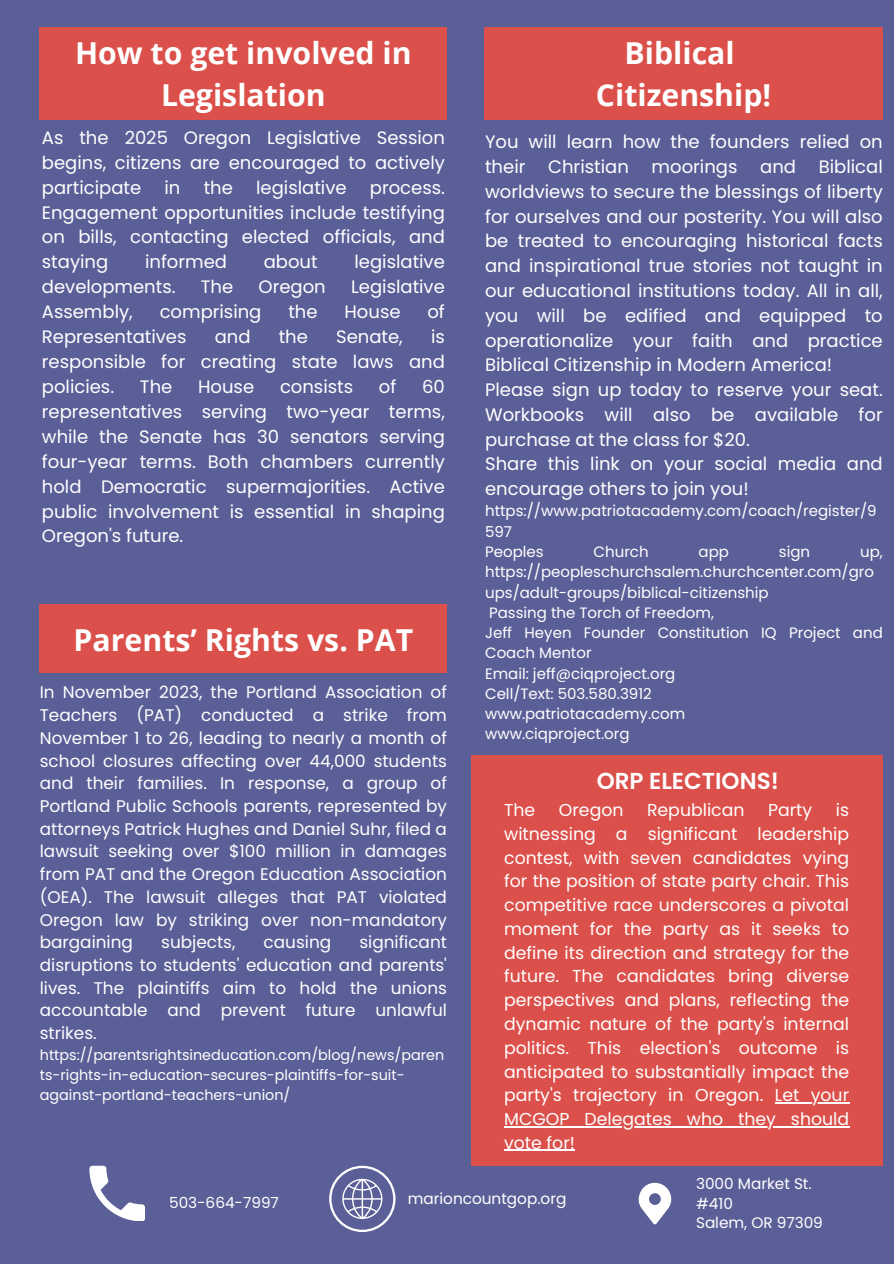
<style>
.page{position:relative;width:894px;height:1264px;background:#fff}
.page>*{position:absolute;margin:0;border:0;box-sizing:border-box;transform-origin:0 0}
.t1{font:700 30.15px/41.7px "Open Sans";color:#fff;text-align:center}
.t2{font:600 23.1px "Poppins";color:#fff}
.t3{font:18px/24.8px "Poppins";color:#fff;text-align:justify}
.t4{font:17.25px/23.7px "Poppins";color:#fff;text-align:justify}
.t5{font:16.8px/22.6px "Poppins";color:#fff;text-align:justify}
.t6{font:15.3px "Poppins";color:#fff}
.t7{font:15px/20.2px "Poppins";color:#fff}
.t8{font:14.4px/20px "Poppins";color:#fff}
</style>
<div class="page">
<div style="left:0;top:0;width:893px;height:1263px;background:#5b5f97"></div>
<svg style="left:89px;top:1165px;width:55px;height:55px"></svg>
<svg style="left:329px;top:1165px;width:66px;height:66px"></svg>
<svg style="left:638px;top:1182px;width:33px;height:42px"></svg>
<div style="left:470px;top:755px;width:412px;height:410px;background:#db504a"></div>
<hr style="left:774px;top:1102px;width:74px;height:1px;background:#fff">
<hr style="left:504px;top:1126px;width:344px;height:1px;background:#fff">
<hr style="left:504px;top:1149px;width:70px;height:1px;background:#fff">
<div style="left:40px;top:604px;width:407px;height:69px;background:#db504a"></div>
<div style="left:40px;top:27px;width:407px;height:93px;background:#db504a"></div>
<div style="left:484px;top:27px;width:398px;height:93px;background:#db504a"></div>
<p class="t1" style="left:75px;top:32px;width:338px">How to get involved in<br>Legislation</p>
<p class="t3" style="left:42px;top:125px;width:404px">As the 2025 Oregon Legislative Session begins, citizens are encouraged to actively participate</p>
<p class="t3" style="left:164px;top:175px;width:17px">in</p>
<p class="t3" style="left:204px;top:175px;width:31px">the</p>
<p class="t3" style="left:256px;top:175px;width:92px">legislative</p>
<p class="t3" style="left:42px;top:175px;width:404px;text-indent:328px">process.<br>Engagement opportunities include testifying on bills, contacting elected officials, and staying</p>
<p class="t3" style="left:145px;top:250px;width:83px">informed</p>
<p class="t3" style="left:264px;top:250px;width:55px">about</p>
<p class="t3" style="left:354px;top:250px;width:92px">legislative</p>
<p class="t3" style="left:42px;top:274px;width:135px">developments.</p>
<p class="t3" style="left:201px;top:274px;width:34px">The</p>
<p class="t3" style="left:258px;top:274px;width:69px">Oregon</p>
<p class="t3" style="left:351px;top:274px;width:95px">Legislative</p>
<p class="t3" style="left:42px;top:299px;width:92px">Assembly,</p>
<p class="t3" style="left:160px;top:299px;width:103px">comprising</p>
<p class="t3" style="left:288px;top:299px;width:31px">the</p>
<p class="t3" style="left:344px;top:299px;width:57px">House</p>
<p class="t3" style="left:427px;top:299px;width:19px">of</p>
<p class="t3" style="left:42px;top:324px;width:146px">Representatives</p>
<p class="t3" style="left:214px;top:324px;width:37px">and</p>
<p class="t3" style="left:279px;top:324px;width:31px">the</p>
<p class="t3" style="left:336px;top:324px;width:68px">Senate,</p>
<p class="t3" style="left:42px;top:324px;width:404px;text-indent:389px">is responsible for creating state laws and policies.</p>
<p class="t3" style="left:140px;top:374px;width:34px">The</p>
<p class="t3" style="left:198px;top:374px;width:57px">House</p>
<p class="t3" style="left:280px;top:374px;width:75px">consists</p>
<p class="t3" style="left:379px;top:374px;width:19px">of</p>
<p class="t3" style="left:42px;top:374px;width:404px;text-indent:380px">60 representatives serving two-year terms, while the Senate has 30 senators serving four-year terms. Both chambers currently hold Democratic supermajorities. Active public involvement is essential in shaping Oregon's future.</p>
<p class="t1" style="left:74px;top:618px;width:341px">Parents’ Rights vs. PAT</p>
<p class="t5" style="left:40px;top:681px;width:408px">In November 2023, the Portland Association of Teachers (PAT) conducted a strike from November 1 to 26, leading to nearly a month of school closures affecting over 44,000 students and their families. In response, a group of Portland Public Schools parents, represented by attorneys Patrick Hughes and Daniel Suhr, filed a lawsuit seeking over $100 million in damages from PAT and the Oregon Education Association (OEA). The lawsuit alleges that PAT violated Oregon law by striking over non-mandatory bargaining</p>
<p class="t5" style="left:40px;top:931px;width:408px;text-indent:319px">significant disruptions to students' education and parents' lives. The plaintiffs aim to hold the unions accountable and prevent future unlawful strikes.</p>
<p class="t8" style="left:40px;top:1045px;width:406px">https://parentsrightsineducation.com/blog/news/paren ts-rights-in-education-secures-plaintiffs-for-suit&shy;against-portland-teachers-union/</p>
<p class="t5" style="left:161px;top:931px;width:76px">subjects,</p>
<p class="t5" style="left:263px;top:931px;width:69px">causing</p>
<p class="t1" style="left:595px;top:32px;width:177px">Biblical<br>Citizenship!</p>
<p class="t3" style="left:485px;top:130px;width:399px">You will learn how the founders relied on their</p>
<p class="t3" style="left:485px;top:154px;width:399px;text-align:left;text-indent:333px">Biblical worldviews to secure the blessings of liberty for ourselves and our posterity. You will also be treated to encouraging historical facts and inspirational true stories not taught in our educational institutions today. All in all, you will be edified and equipped to operationalize your faith and practice Biblical Citizenship in Modern America!<br>Please sign up today to reserve your seat.<br>Workbooks will also be available for purchase at the class for $20.<br>Share this link on your social media and encourage others to join you!</p>
<p class="t7" style="left:485px;top:501px;width:393px">https://www.patriotacademy.com/coach/register/9<br>597<br>Peoples</p>
<p class="t3" style="left:548px;top:154px;width:82px">Christian</p>
<p class="t3" style="left:651px;top:154px;width:87px">moorings</p>
<p class="t3" style="left:760px;top:154px;width:37px">and</p>
<p class="t7" style="left:593px;top:541px;width:57px">Church</p>
<p class="t7" style="left:698px;top:541px;width:32px">app</p>
<p class="t7" style="left:778px;top:541px;width:33px">sign</p>
<p class="t7" style="left:485px;top:541px;width:399px;text-indent:375px">up, https://peopleschurchsalem.churchcenter.com/gro ups/adult-groups/biblical-citizenship<br>Passing the Torch of Freedom,<br>Jeff Heyen Founder Constitution IQ Project and<br>Coach Mentor<br>Email: jeff@ciqproject.org<br>Cell/Text: 503.580.3912<br>www.patriotacademy.com<br>www.ciqproject.org</p>
<p class="t2" style="left:596px;top:764px;width:184px">ORP ELECTIONS!</p>
<h3 class="t4" style="left:504px;top:798px;width:346px;text-indent:331px">is witnessing a significant leadership contest, with seven candidates vying for the position of state party chair. This competitive race underscores a pivotal moment for the party as it seeks to define its direction and strategy for the future. The candidates bring diverse perspectives and plans, reflecting the dynamic nature of the party's internal politics. This election's outcome is anticipated to substantially impact the party's trajectory in Oregon.</h3>
<h3 class="t4" style="left:504px;top:798px;width:33px">The</h3>
<h3 class="t4" style="left:558px;top:798px;width:66px">Oregon</h3>
<h3 class="t4" style="left:647px;top:798px;width:99px">Republican</h3>
<h3 class="t4" style="left:767px;top:798px;width:46px">Party</h3>
<h2 class="t4" style="left:774px;top:1083px;width:76px">Let your</h2>
<h3 class="t4" style="left:504px;top:1107px;width:346px">MCGOP Delegates who they should vote for!</h3>
<h1 class="t6" style="left:169px;top:1191px;width:111px">503-664-7997</h1>
<h3 class="t6" style="left:407px;top:1187px;width:160px">marioncountgop.org</h3>
<h1 class="t6" style="left:695px;top:1172px;width:117px">3000 Market St.</h1>
<h3 class="t6" style="left:695px;top:1192px;width:38px">#410</h3>
<h1 class="t6" style="left:695px;top:1212px;width:128px">Salem, OR 97309</h1>
</div>
